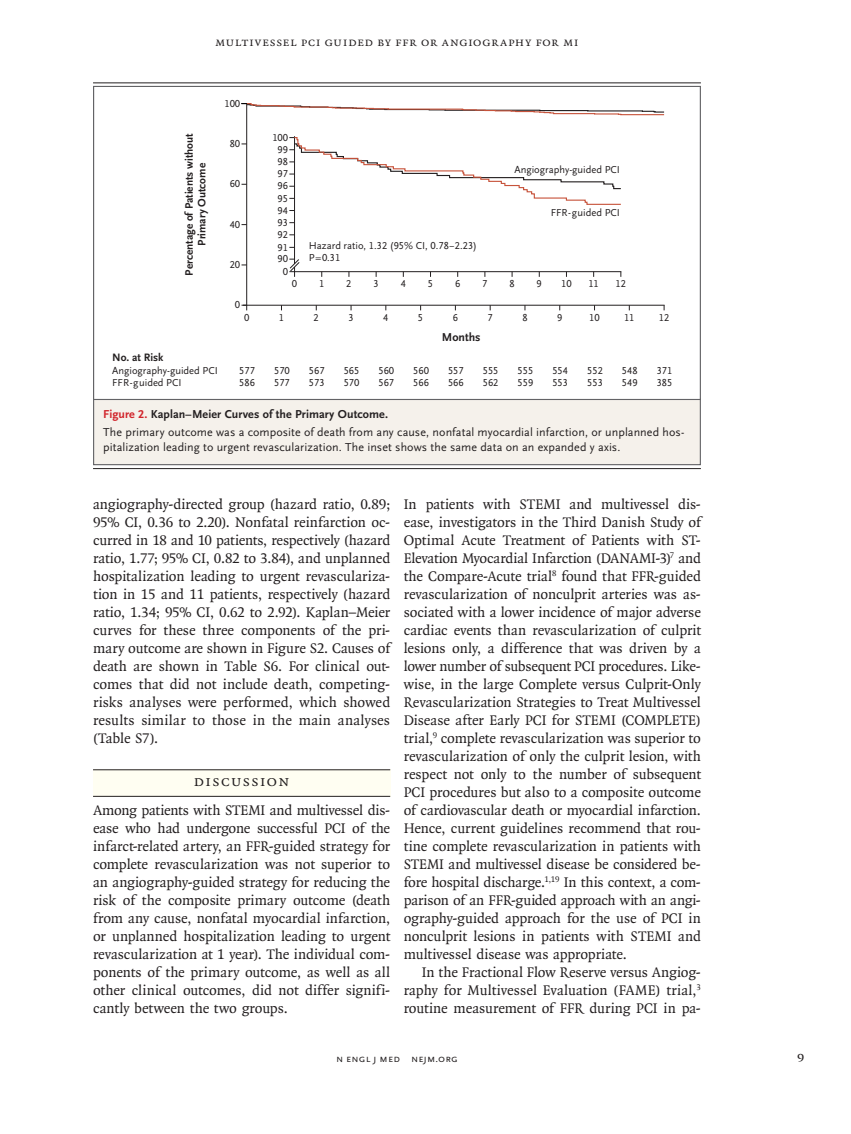
<style>
.page{position:relative;width:851px;height:1134px;background:#fff}
.page>*{position:absolute;margin:0;border:0;box-sizing:border-box;transform-origin:0 0}
.t1{font:15.75px "OTNEJM Quadraat Small Cap";letter-spacing:.075em;color:#231f20}
.t2{font:15px/18px "OTNEJM Quadraat";color:#231f20;text-align:justify}
.t3{font:14.25px "OTNEJM Quadraat Cap";color:#231f20}
.t4{font:12.75px "OTNEJM Quadraat Small Cap";letter-spacing:.045em;color:#231f20}
.t5{font:12px/18px "OTNEJM Scala Sans LF";letter-spacing:.01em;color:#231f20}
.t6{font:700 12px "OTNEJM Scala Sans LF";color:#231f20}
.t7{font:700 11.25px/12.8px "OTNEJM Scala Sans LF";color:#231f20;text-align:center}
.t8{font:10.8px "OTNEJM Scala Sans LF Cap";letter-spacing:.01em;color:#231f20}
.t9{font:10.5px/12px "OTNEJM Scala Sans LF";color:#231f20}
.s1{font-weight:700;color:#d1232a}
.s2{font-weight:700}
</style>
<div class="page">
<div style="left:93px;top:769px;width:297px;height:27px;background:#fffef2"></div>
<hr style="left:93px;top:796px;width:297px;height:1px;background:#231f20">
<hr style="left:93px;top:769px;width:297px;height:1px;background:#231f20">
<hr style="left:93px;top:468px;width:607px;height:1px;background:#231f20">
<hr style="left:93px;top:82px;width:607px;height:1px;background:#231f20">
<div style="left:94px;top:399px;width:606px;height:66px;background:#f5f1eb"></div>
<div style="left:93px;top:399px;width:607px;height:66px;border:1px solid #636366"></div>
<svg style="left:241px;top:116px;width:424px;height:195px"></svg>
<hr style="left:246px;top:104px;width:1px;height:201px;background:#231f20">
<hr style="left:243px;top:305px;width:421px;height:1px;background:#231f20">
<svg style="left:241px;top:305px;width:6px;height:5px"></svg>
<hr style="left:294px;top:271px;width:326px;height:1px;background:#231f20">
<hr style="left:294px;top:137px;width:1px;height:126px;background:#231f20">
<svg style="left:289px;top:259px;width:11px;height:18px"></svg>
<svg style="left:241px;top:103px;width:424px;height:13px"></svg>
<svg style="left:289px;top:136px;width:333px;height:75px"></svg>
<p class="t4" style="left:215px;top:35px;width:365px">Multivessel PCI Guided by FFR or Angiography for MI</p>
<p class="t7" style="left:183px;top:276px;width:144px;rotate:-90deg">Percentage of Patients without<br>Primary Outcome</p>
<p class="t9" style="left:224px;top:98px;width:17px">100</p>
<p class="t9" style="left:230px;top:138px;width:12px">80</p>
<p class="t9" style="left:230px;top:178px;width:12px">60</p>
<p class="t9" style="left:230px;top:219px;width:12px">40</p>
<p class="t9" style="left:230px;top:259px;width:12px">20</p>
<p class="t9" style="left:235px;top:299px;width:7px">0</p>
<p class="t9" style="left:272px;top:132px;width:17px">100</p>
<p class="t9" style="left:277px;top:144px;width:12px">99</p>
<p class="t9" style="left:277px;top:156px;width:12px">98</p>
<p class="t9" style="left:277px;top:168px;width:12px">97</p>
<p class="t9" style="left:277px;top:180px;width:12px">96</p>
<p class="t9" style="left:277px;top:192px;width:12px">95</p>
<p class="t9" style="left:277px;top:205px;width:12px">94</p>
<p class="t9" style="left:277px;top:217px;width:12px">93</p>
<p class="t9" style="left:277px;top:229px;width:12px">92</p>
<p class="t9" style="left:277px;top:241px;width:12px">91</p>
<p class="t9" style="left:277px;top:253px;width:12px">90</p>
<p class="t9" style="left:283px;top:266px;width:7px">0</p>
<p class="t9" style="left:309px;top:240px;width:170px">Hazard ratio, 1.32 (95% CI, 0.78−2.23)<br>P=0.31</p>
<p class="t9" style="left:514px;top:164px;width:107px">Angiography-guided PCI</p>
<p class="t9" style="left:550px;top:207px;width:71px">FFR-guided PCI</p>
<p class="t9" style="left:292px;top:278px;width:7px">0</p>
<p class="t9" style="left:319px;top:278px;width:7px">1</p>
<p class="t9" style="left:346px;top:278px;width:7px">2</p>
<p class="t9" style="left:373px;top:278px;width:7px">3</p>
<p class="t9" style="left:400px;top:278px;width:7px">4</p>
<p class="t9" style="left:428px;top:278px;width:7px">5</p>
<p class="t9" style="left:455px;top:278px;width:7px">6</p>
<p class="t9" style="left:482px;top:278px;width:7px">7</p>
<p class="t9" style="left:509px;top:278px;width:7px">8</p>
<p class="t9" style="left:536px;top:278px;width:7px">9</p>
<p class="t9" style="left:561px;top:278px;width:12px">10</p>
<p class="t9" style="left:588px;top:278px;width:12px">11</p>
<p class="t9" style="left:615px;top:278px;width:12px">12</p>
<p class="t9" style="left:244px;top:312px;width:7px">0</p>
<p class="t9" style="left:279px;top:312px;width:7px">1</p>
<p class="t9" style="left:313px;top:312px;width:7px">2</p>
<p class="t9" style="left:348px;top:312px;width:7px">3</p>
<p class="t9" style="left:383px;top:312px;width:7px">4</p>
<p class="t9" style="left:418px;top:312px;width:7px">5</p>
<p class="t9" style="left:453px;top:312px;width:7px">6</p>
<p class="t9" style="left:487px;top:312px;width:7px">7</p>
<p class="t9" style="left:522px;top:312px;width:7px">8</p>
<p class="t9" style="left:557px;top:312px;width:7px">9</p>
<p class="t9" style="left:589px;top:312px;width:12px">10</p>
<p class="t9" style="left:624px;top:312px;width:12px">11</p>
<p class="t9" style="left:658px;top:312px;width:12px">12</p>
<p class="t6" style="left:442px;top:330px;width:40px">Months</p>
<p class="t7" style="left:112px;top:351px;width:53px">No. at Risk</p>
<p class="t9" style="left:112px;top:365px;width:107px">Angiography-guided PCI<br>FFR-guided PCI</p>
<p class="t9" style="left:656px;top:365px;width:17px">371<br>385</p>
<p class="t9" style="left:239px;top:365px;width:17px">577<br>586</p>
<p class="t9" style="left:274px;top:365px;width:17px">570<br>577</p>
<p class="t9" style="left:309px;top:365px;width:17px">567<br>573</p>
<p class="t9" style="left:343px;top:365px;width:17px">565<br>570</p>
<p class="t9" style="left:378px;top:365px;width:17px">560<br>567</p>
<p class="t9" style="left:413px;top:365px;width:17px">560<br>566</p>
<p class="t9" style="left:448px;top:365px;width:17px">557<br>566</p>
<p class="t9" style="left:483px;top:365px;width:17px">555<br>562</p>
<p class="t9" style="left:517px;top:365px;width:17px">555<br>559</p>
<p class="t9" style="left:552px;top:365px;width:17px">554<br>553</p>
<p class="t9" style="left:587px;top:365px;width:17px">552<br>553</p>
<p class="t9" style="left:622px;top:365px;width:17px">548<br>549</p>
<p class="t5" style="left:103px;top:405px;width:582px"><span class="s1">Figure 2.</span> <span class="s2">Kaplan–Meier Curves of the Primary Outcome.<br></span>The primary outcome was a composite of death from any cause, nonfatal myocardial infarction, or unplanned hos-</p>
<p class="t5" style="left:103px;top:438px;width:519px">pitalization leading to urgent revascularization. The inset shows the same data on an expanded y axis.</p>
<p class="t2" style="left:93px;top:495px;width:299px">angiography-directed group (hazard ratio, 0.89; 95% CI, 0.36 to 2.20). Nonfatal reinfarction oc&shy;curred in 18 and 10 patients, respectively (hazard ratio, 1.77; 95% CI, 0.82 to 3.84), and unplanned hospitalization leading to urgent revasculariza&shy;tion in 15 and 11 patients, respectively (hazard ratio, 1.34; 95% CI, 0.62 to 2.92). Kaplan–Meier curves for these three components of the pri&shy;mary outcome are shown in Figure S2. Causes of death are shown in Table S6. For clinical out&shy;comes that did not include death, competing&shy;risks analyses were performed, which showed results similar to those in the main analyses (Table S7).</p>
<p class="t1" style="left:193px;top:772px;width:98px">Discussion</p>
<p class="t2" style="left:93px;top:801px;width:299px">Among patients with STEMI and multivessel dis&shy;ease who had undergone successful PCI of the infarct-related artery, an FFR-guided strategy for complete revascularization was not superior to an angiography-guided strategy for reducing the risk of the composite primary outcome (death from any cause, nonfatal myocardial infarction, or unplanned hospitalization leading to urgent revascularization at 1 year). The individual com&shy;ponents of the primary outcome, as well as all other clinical outcomes, did not differ signifi&shy;cantly between the two groups.</p>
<p class="t2" style="left:403px;top:495px;width:299px">In patients with STEMI and multivessel dis&shy;ease, investigators in the Third Danish Study of Optimal Acute Treatment of Patients with ST-Elevation Myocardial Infarction (DANAMI-3)<sup>7</sup> and the Compare-Acute trial<sup>8</sup> found that FFR-guided revascularization of nonculprit arteries was as&shy;sociated with a lower incidence of major adverse cardiac events than revascularization of culprit lesions only, a difference that was driven by a lower number of subsequent PCI procedures. Like&shy;wise, in the large Complete versus Culprit-Only Revascularization Strategies to Treat Multivessel Disease after Early PCI for STEMI (COMPLETE) trial,<sup>9</sup> complete revascularization was superior to revascularization of only the culprit lesion, with respect not only to the number of subsequent PCI procedures but also to a composite outcome of cardiovascular death or myocardial infarction.<br>Hence, current guidelines recommend that rou&shy;tine complete revascularization in patients with STEMI and multivessel disease be considered be&shy;fore hospital discharge.<sup>1,19</sup> In this context, a com&shy;parison of an FFR-guided approach with an angi&shy;ography-guided approach for the use of PCI in nonculprit lesions in patients with STEMI and multivessel disease was appropriate.</p>
<p class="t2" style="left:404px;top:963px;width:298px;text-indent:18px">In the Fractional Flow Reserve versus Angiog&shy;raphy for Multivessel Evaluation (FAME) trial,<sup>3 </sup>routine measurement of FFR during PCI in pa-</p>
<p class="t8" style="left:336px;top:1053px;width:123px">n engl j med nejm.org</p>
<p class="t3" style="left:797px;top:1048px;width:9px">9</p>
</div>
